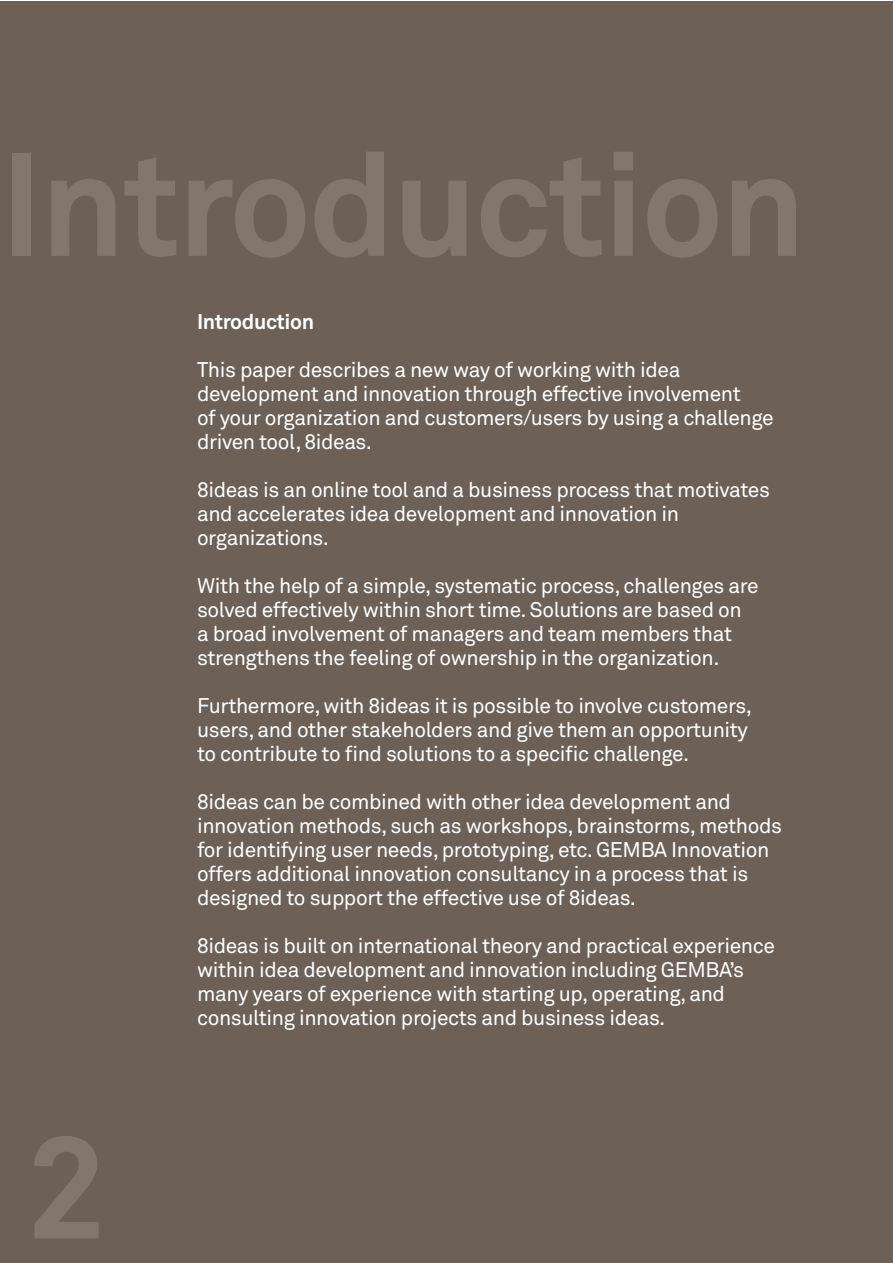
<style>
.page{position:relative;width:893px;height:1263px;background:#fff}
.page>*{position:absolute;margin:0;border:0;box-sizing:border-box;transform-origin:0 0}
.t1{font:700 144.45px "Akkurat";letter-spacing:-.02em;color:#83776d}
.t2{font:21px/24px "Akkurat";letter-spacing:-.02em;color:#fff}
.t3{font:700 21px "Akkurat";letter-spacing:-.02em;color:#fff}
</style>
<div class="page">
<div style="left:0;top:1px;width:892px;height:1262px;background:#6c6057"></div>
<h1 class="t1" style="left:0;top:114px;width:808px">Introduction</h1>
<h1 class="t1" style="left:26px;top:1096px;width:84px">2</h1>
<p class="t3" style="left:197px;top:308px;width:119px">Introduction</p>
<p class="t2" style="left:197px;top:358px;width:578px">This paper describes a new way of working with idea development and innovation through effective involvement<br>of your organization and customers/users by using a challenge driven tool, 8ideas.</p>
<p class="t2" style="left:197px;top:478px;width:574px">8ideas is an online tool and a business process that motivates and accelerates idea development and innovation in organizations.</p>
<p class="t2" style="left:197px;top:574px;width:563px">With the help of a simple, systematic process, challenges are solved effectively within short time. Solutions are based on<br>a broad involvement of managers and team members that strengthens the feeling of ownership in the organization.</p>
<p class="t2" style="left:197px;top:694px;width:557px">Furthermore, with 8ideas it is possible to involve customers, users, and other stakeholders and give them an opportunity to contribute to find solutions to a specific challenge.</p>
<p class="t2" style="left:197px;top:790px;width:586px">8ideas can be combined with other idea development and innovation methods, such as workshops, brainstorms, methods for identifying user needs, prototyping, etc. GEMBA Innovation offers additional innovation consultancy in a process that is designed to support the effective use of 8ideas.</p>
<p class="t2" style="left:197px;top:934px;width:579px">8ideas is built on international theory and practical experience within idea development and innovation including GEMBA’s many years of experience with starting up, operating, and consulting innovation projects and business ideas.</p>
</div>
